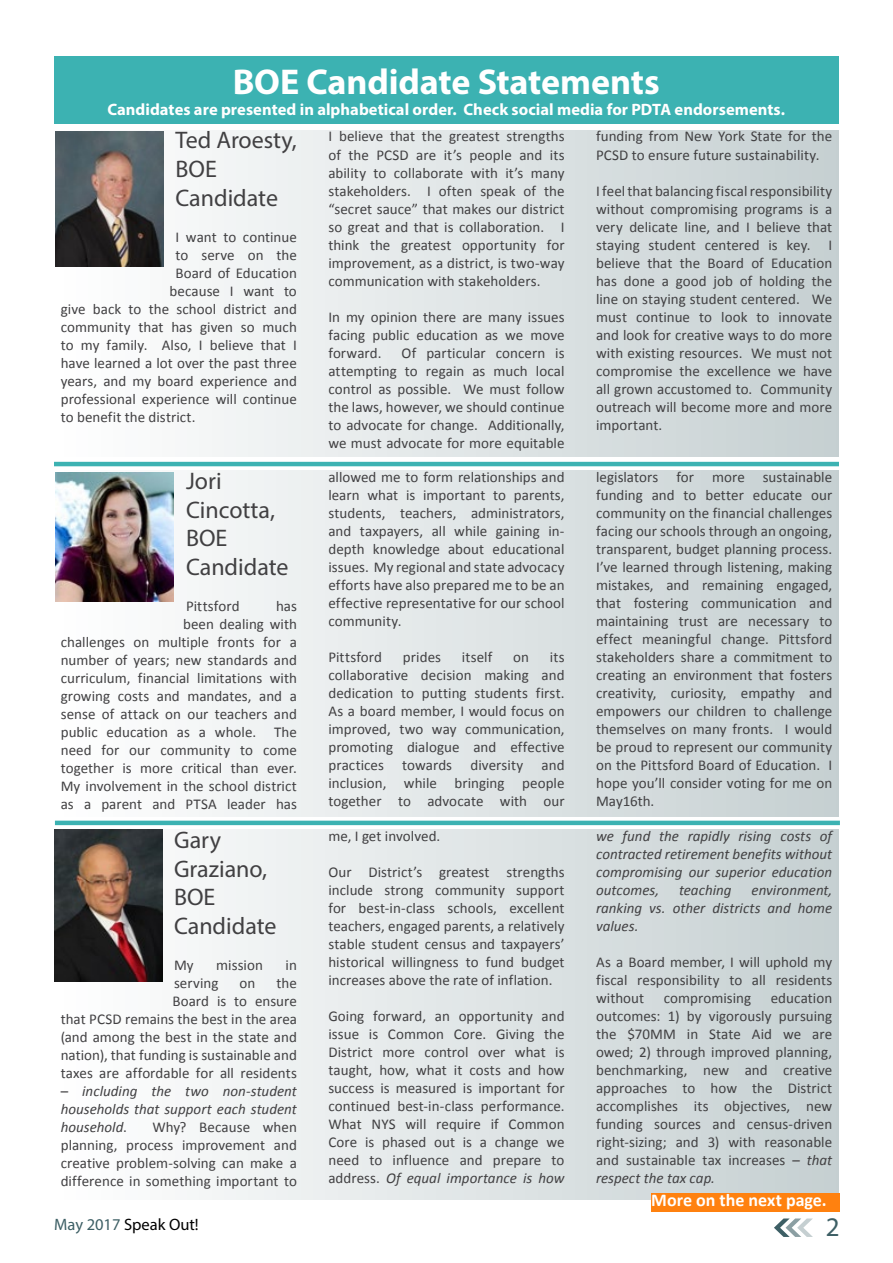
<style>
.page{position:relative;width:893px;height:1263px;background:#fff}
.page>*{position:absolute;margin:0;border:0;box-sizing:border-box;transform-origin:0 0}
.t1{font:700 36px "Myriad Pro";letter-spacing:-.005em;color:#fff}
.t2{font:27px "Myriad Pro";color:#3d5f65}
.t3{font:24px/28.8px "Myriad Pro";color:#414042}
.t4{font:700 18px "Calibri";color:#fff}
.t5{font:700 16.5px "Myriad Pro";color:#fff}
.t6{font:16.5px "Myriad Pro";color:#000}
.t7{font:15px/18px "Calibri";letter-spacing:.005em;color:#414042;text-align:justify}
.t8{font:italic 15px/18px "Calibri";color:#414042;text-align:justify}
.s1{font-style:normal}
.s2{font-style:italic}
.s3{color:#3d5f65}
</style>
<div class="page">
<svg style="left:774px;top:1218px;width:39px;height:19px"></svg>
<div style="left:54px;top:56px;width:785px;height:68px;background:#3cb2b2"></div>
<div style="left:54px;top:130px;width:785px;height:327px;background:linear-gradient(to right,#fefefe,#c6d0d2)"></div>
<img style="left:55px;top:131px;width:108px;height:135px">
<div style="left:54px;top:471px;width:785px;height:345px;background:linear-gradient(to right,#fff,#c5cfd1)"></div>
<img style="left:55px;top:472px;width:119px;height:130px">
<div style="left:54px;top:830px;width:785px;height:369px;background:linear-gradient(to right,#fefefe,#c5d0d1)"></div>
<img style="left:54px;top:830px;width:108px;height:151px">
<div style="left:651px;top:1193px;width:189px;height:18px;background:#ff810f"></div>
<hr style="left:54px;top:462px;width:785px;height:4px;background:#3cb2b2">
<hr style="left:55px;top:821px;width:785px;height:4px;background:#3cb2b2">
<h1 class="t1" style="left:233px;top:58px;width:428px">BOE Candidate Statements</h1>
<p class="t5" style="left:107px;top:98px;width:679px">Candidates are presented in alphabetical order. Check social media for PDTA endorsements.</p>
<h3 class="t3" style="left:176px;top:125px;width:123px">Ted Aroesty,<br>BOE<br>Candidate</h3>
<p class="t7" style="left:176px;top:228px;width:123px">I want to continue</p>
<p class="t7" style="left:176px;top:246px;width:123px">to serve on the</p>
<p class="t7" style="left:176px;top:264px;width:123px">Board of Education</p>
<p class="t7" style="left:170px;top:282px;width:129px">because I want to</p>
<p class="t7" style="left:61px;top:300px;width:238px">give back to the school district and</p>
<p class="t7" style="left:61px;top:318px;width:238px">community that has given so much</p>
<p class="t7" style="left:61px;top:336px;width:238px">to my family. Also, I believe that I</p>
<p class="t7" style="left:61px;top:354px;width:238px">have learned a lot over the past three</p>
<p class="t7" style="left:61px;top:372px;width:238px">years, and my board experience and</p>
<p class="t7" style="left:61px;top:390px;width:238px">professional experience will continue</p>
<p class="t7" style="left:61px;top:408px;width:136px">to benefit the district.</p>
<p class="t7" style="left:596px;top:128px;width:238px">funding from New York State for the<br>PCSD to ensure future sustainability.</p>
<p class="t7" style="left:596px;top:182px;width:238px">I feel that balancing fiscal responsibility without compromising programs is a very delicate line, and I believe that staying student centered is key. I believe that the Board of Education has done a good job of holding the line on staying student centered. We must continue to look to innovate and look for creative ways to do more with existing resources. We must not compromise the excellence we have all grown accustomed to. Community outreach will become more and more important.</p>
<p class="t7" style="left:328px;top:128px;width:238px">I believe that the greatest strengths of the PCSD are it’s people and its ability to collaborate with it’s many stakeholders. I often speak of the “secret sauce” that makes our district so great and that is collaboration. I think the greatest opportunity for improvement, as a district, is two-way communication with stakeholders.</p>
<p class="t7" style="left:328px;top:308px;width:238px">In my opinion there are many issues facing public education as we move forward.</p>
<p class="t7" style="left:328px;top:344px;width:238px;text-indent:73px">Of particular concern is attempting to regain as much local control as possible. We must follow the laws, however, we should continue to advocate for change. Additionally, we must advocate for more equitable</p>
<h3 class="t3" style="left:186px;top:466px;width:104px">Jori<br>Cincotta,<br>BOE<br>Candidate</h3>
<p class="t7" style="left:186px;top:597px;width:55px">Pittsford</p>
<p class="t7" style="left:61px;top:597px;width:238px;text-align:right">has<br>been dealing with<br>challenges on multiple fronts for a number of years; new standards and curriculum, financial limitations with growing costs and mandates, and a sense of attack on our teachers and public education as a whole. The need for our community to come together is more critical than ever.<br>My involvement in the school district as a parent and PTSA leader has</p>
<h3 class="t3" style="left:174px;top:825px;width:104px">Gary<br>Graziano,<br>BOE<br>Candidate</h3>
<p class="t7" style="left:174px;top:956px;width:21px">My</p>
<p class="t7" style="left:216px;top:956px;width:48px">mission</p>
<p class="t7" style="left:286px;top:956px;width:13px">in</p>
<p class="t7" style="left:174px;top:974px;width:46px">serving</p>
<p class="t7" style="left:240px;top:974px;width:17px">on</p>
<p class="t7" style="left:61px;top:974px;width:238px;text-align:right">the<br>Board is to ensure<br>that PCSD remains the best in the area (and among the best in the state and nation), that funding is sustainable and taxes are affordable for all residents</p>
<p class="t8" style="left:61px;top:1082px;width:238px"><span class="s1">–</span> including the two non-student households that support each student household<span class="s1">.</span></p>
<p class="t7" style="left:61px;top:1118px;width:238px;text-indent:92px">Why? Because when planning, process improvement and creative problem-solving can make a difference in something important to</p>
<p class="t7" style="left:328px;top:468px;width:238px">allowed me to form relationships and learn what is important to parents, students, teachers, administrators, and taxpayers, all while gaining in&shy;depth knowledge about educational issues. My regional and state advocacy efforts have also prepared me to be an effective representative for our school community.</p>
<p class="t7" style="left:328px;top:648px;width:55px">Pittsford</p>
<p class="t7" style="left:403px;top:648px;width:40px">prides</p>
<p class="t7" style="left:462px;top:648px;width:32px">itself</p>
<p class="t7" style="left:513px;top:648px;width:17px">on</p>
<p class="t7" style="left:328px;top:648px;width:238px;text-indent:221px">its collaborative decision making and dedication to putting students first.<br>As a board member, I would focus on improved, two way communication, promoting dialogue and effective practices towards diversity and inclusion, while bringing people together to advocate with our</p>
<p class="t7" style="left:328px;top:827px;width:113px">me, I get involved.</p>
<p class="t7" style="left:328px;top:863px;width:238px">Our District’s greatest strengths include strong community support for best-in-class schools, excellent teachers, engaged parents, a relatively stable student census and taxpayers’ historical willingness to fund budget increases above the rate of inflation.</p>
<p class="t7" style="left:328px;top:1007px;width:238px">Going forward, an opportunity and issue is Common Core. Giving the District more control over what is taught, how, what it costs and how success is measured is important for continued best-in-class performance.<br>What NYS will require if Common Core is phased out is a change we need to influence and prepare to address. <span class="s2">Of equal importance is how</span></p>
<p class="t7" style="left:596px;top:468px;width:238px">legislators for more sustainable funding and to better educate our community on the financial challenges facing our schools through an ongoing, transparent, budget planning process.<br>I’ve learned through listening, making mistakes, and remaining engaged, that fostering communication and maintaining trust are necessary to effect meaningful change. Pittsford stakeholders share a commitment to creating an environment that fosters creativity, curiosity, empathy and empowers our children to challenge themselves on many fronts. I would be proud to represent our community on the Pittsford Board of Education. I hope you’ll consider voting for me on May16th.</p>
<p class="t8" style="left:596px;top:826px;width:238px">we fund the rapidly rising costs of contracted retirement benefits without compromising our superior education outcomes,</p>
<p class="t8" style="left:679px;top:880px;width:54px">teaching</p>
<p class="t8" style="left:596px;top:880px;width:238px;text-indent:155px">environment, ranking vs. other districts and home values.</p>
<p class="t7" style="left:596px;top:953px;width:238px">As a Board member, I will uphold my fiscal responsibility to all residents without</p>
<p class="t7" style="left:596px;top:989px;width:238px;text-indent:175px">education outcomes: 1) by vigorously pursuing the $70MM in State Aid we are owed; 2) through improved planning, benchmarking, new and creative approaches to how the District accomplishes its objectives, new funding sources and census-driven right-sizing; and 3) with reasonable and sustainable tax increases – <span class="s2">that respect the tax cap.</span></p>
<p class="t4" style="left:651px;top:1189px;width:177px">More on the next page.</p>
<p class="t7" style="left:664px;top:989px;width:89px">compromising</p>
<p class="t6" style="left:54px;top:1214px;width:146px"><span class="s3">May 2017</span> Speak Out!</p>
<h2 class="t2" style="left:826px;top:1210px;width:15px">2</h2>
</div>
